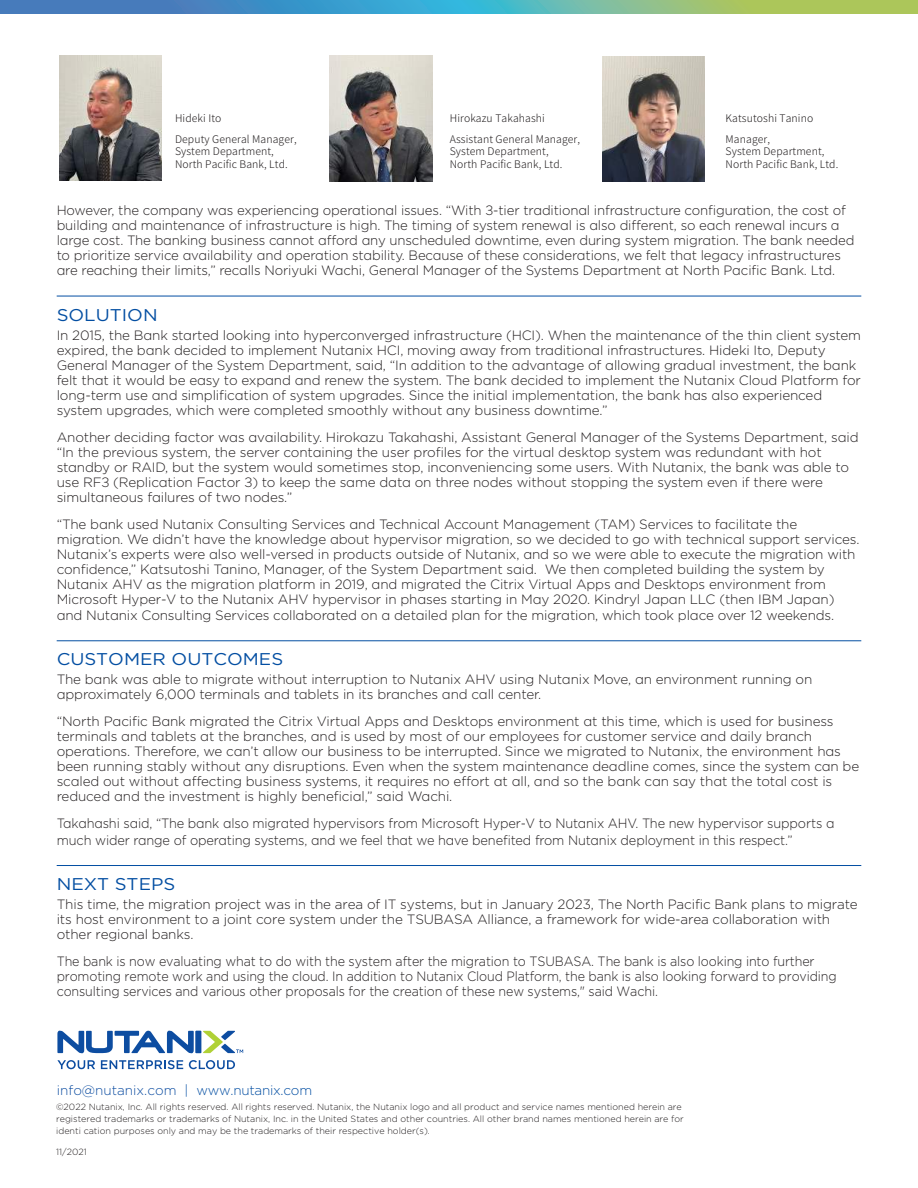
<style>
.page{position:relative;width:918px;height:1188px;background:#fff}
.page>*{position:absolute;margin:0;border:0;box-sizing:border-box;transform-origin:0 0}
.t1{font:16.95px "Gotham";color:#034ea2;scale:1.09 1}
.t2{font:300 13.5px/15px "Gotham";letter-spacing:-.01em;color:#231f20}
.t3{font:300 13.5px/15px "Gotham";letter-spacing:-.01em;color:#231f20;scale:.93 1}
.t4{font:300 13.5px/16.5px "Gotham";letter-spacing:-.01em;color:#231f20;scale:.95 1}
.t5{font:300 13.5px "Gotham";color:#0d4da1}
.t6{font:300 10.5px/21.1px "Noto Sans JP";letter-spacing:.01em;color:#231f20}
.t7{font:300 9px/12px "Gotham";color:#231f20}
.s1{color:#034ea2}
</style>
<div class="page">
<svg style="left:203px;top:1031px;width:40px;height:22px"></svg>
<div style="left:196px;top:1031px;width:5px;height:22px;background:#0d4da1"></div>
<svg style="left:57px;top:1031px;width:137px;height:22px"></svg>
<svg style="left:57px;top:1060px;width:38px;height:9px"></svg>
<svg style="left:101px;top:1060px;width:82px;height:9px"></svg>
<svg style="left:189px;top:1060px;width:46px;height:9px"></svg>
<svg style="left:0;top:0;width:918px;height:14px;background:#64a7a6"></svg>
<hr style="left:57px;top:296px;width:804px;height:1px;background:#034ea2">
<hr style="left:57px;top:640px;width:804px;height:1px;background:#034ea2">
<hr style="left:57px;top:865px;width:804px;height:1px;background:#034ea2">
<img style="left:60px;top:56px;width:102px;height:125px">
<img style="left:329px;top:55px;width:104px;height:127px">
<img style="left:602px;top:56px;width:102px;height:125px">
<p class="t6" style="left:175px;top:107px;width:123px">Hideki Ito<br>Deputy General Manager,</p>
<p class="t6" style="left:175px;top:145px;width:114px;line-height:12.6px">System Department,<br>North Pacific Bank, Ltd.</p>
<p class="t6" style="left:450px;top:107px;width:132px">Hirokazu Takahashi<br>Assistant General Manager,</p>
<p class="t6" style="left:450px;top:145px;width:114px;line-height:12.6px">System Department,<br>North Pacific Bank, Ltd.</p>
<p class="t6" style="left:726px;top:107px;width:89px">Katsutoshi Tanino<br>Manager,</p>
<p class="t6" style="left:726px;top:145px;width:114px;line-height:12.6px">System Department,<br>North Pacific Bank, Ltd.</p>
<p class="t2" style="left:57px;top:203px;width:799px">However, the company was experiencing operational issues. “With 3-tier traditional infrastructure configuration, the cost of building and maintenance of infrastructure is high. The timing of system renewal is also different, so each renewal incurs a large cost. The banking business cannot afford any unscheduled downtime, even during system migration. The bank needed to prioritize service availability and operation stability. Because of these considerations, we felt that legacy infrastructures are reaching their limits,” recalls Noriyuki Wachi, General Manager of the Systems Department at North Pacific Bank. Ltd.</p>
<p class="t1" style="left:57px;top:304px;width:94px">SOLUTION</p>
<p class="t2" style="left:57px;top:327px;width:806px">In 2015, the Bank started looking into hyperconverged infrastructure (HCI). When the maintenance of the thin client system expired, the bank decided to implement Nutanix HCI, moving away from traditional infrastructures. Hideki Ito, Deputy General Manager of the System Department, said, “In addition to the advantage of allowing gradual investment, the bank felt that it would be easy to expand and renew the system. The bank decided to implement the Nutanix Cloud Platform for long-term use and simplification of system upgrades. Since the initial implementation, the bank has also experienced system upgrades, which were completed smoothly without any business downtime.”</p>
<p class="t2" style="left:57px;top:429px;width:803px">Another deciding factor was availability. Hirokazu Takahashi, Assistant General Manager of the Systems Department, said “In the previous system, the server containing the user profiles for the virtual desktop system was redundant with hot standby or RAID, but the system would sometimes stop, inconveniencing some users. With Nutanix, the bank was able to use RF3 (Replication Factor 3) to keep the same data on three nodes without stopping the system even if there were simultaneous failures of two nodes.”</p>
<p class="t2" style="left:57px;top:516px;width:804px">“The bank used Nutanix Consulting Services and Technical Account Management (TAM) Services to facilitate the migration. We didn’t have the knowledge about hypervisor migration, so we decided to go with technical support services.<br>Nutanix’s experts were also well-versed in products outside of Nutanix, and so we were able to execute the migration with confidence,” Katsutoshi Tanino, Manager, of the System Department said. We then completed building the system by Nutanix AHV as the migration platform in 2019, and migrated the Citrix Virtual Apps and Desktops environment from Microsoft Hyper-V to the Nutanix AHV hypervisor in phases starting in May 2020. Kindryl Japan LLC (then IBM Japan)</p>
<p class="t2" style="left:57px;top:607px;width:779px">and Nutanix Consulting Services collaborated on a detailed plan for the migration, which took place over 12 weekends.</p>
<p class="t1" style="left:57px;top:648px;width:209px">CUSTOMER OUTCOMES</p>
<p class="t2" style="left:57px;top:672px;width:757px">The bank was able to migrate without interruption to Nutanix AHV using Nutanix Move, an environment running on approximately 6,000 terminals and tablets in its branches and call center.</p>
<p class="t2" style="left:57px;top:714px;width:804px">“North Pacific Bank migrated the Citrix Virtual Apps and Desktops environment at this time, which is used for business terminals and tablets at the branches, and is used by most of our employees for customer service and daily branch operations. Therefore, we can’t allow our business to be interrupted. Since we migrated to Nutanix, the environment has been running stably without any disruptions. Even when the system maintenance deadline comes, since the system can be scaled out without affecting business systems, it requires no effort at all, and so the bank can say that the total cost is reduced and the investment is highly beneficial,” said Wachi.</p>
<p class="t4" style="left:57px;top:815px;width:820px">Takahashi said, “The bank also migrated hypervisors from Microsoft Hyper-V to Nutanix AHV. The new hypervisor supports a much wider range of operating systems, and we feel that we have benefited from Nutanix deployment in this respect.”</p>
<p class="t1" style="left:57px;top:873px;width:110px">NEXT STEPS</p>
<p class="t2" style="left:57px;top:896px;width:803px">This time, the migration project was in the area of IT systems, but in January 2023, The North Pacific Bank plans to migrate its host environment to a joint core system under the TSUBASA Alliance, a framework for wide-area collaboration with other regional banks.</p>
<p class="t3" style="left:57px;top:953px;width:840px">The bank is now evaluating what to do with the system after the migration to TSUBASA. The bank is also looking into further promoting remote work and using the cloud. In addition to Nutanix Cloud Platform, the bank is also looking forward to providing consulting services and various other proposals for the creation of these new systems," said Wachi.</p>
<p class="t5" style="left:57px;top:1081px;width:257px">info@nutanix.com <span class="s1">| www.nutanix.com</span></p>
<p class="t7" style="left:56px;top:1101px;width:629px">©2022 Nutanix, Inc. All rights reserved. All rights reserved. Nutanix, the Nutanix logo and all product and service names mentioned herein are registered trademarks or trademarks of Nutanix, Inc. in the United States and other countries. All other brand names mentioned herein are for identi cation purposes only and may be the trademarks of their respective holder(s).</p>
<p class="t7" style="left:56px;top:1146px;width:32px">11/2021</p>
</div>
